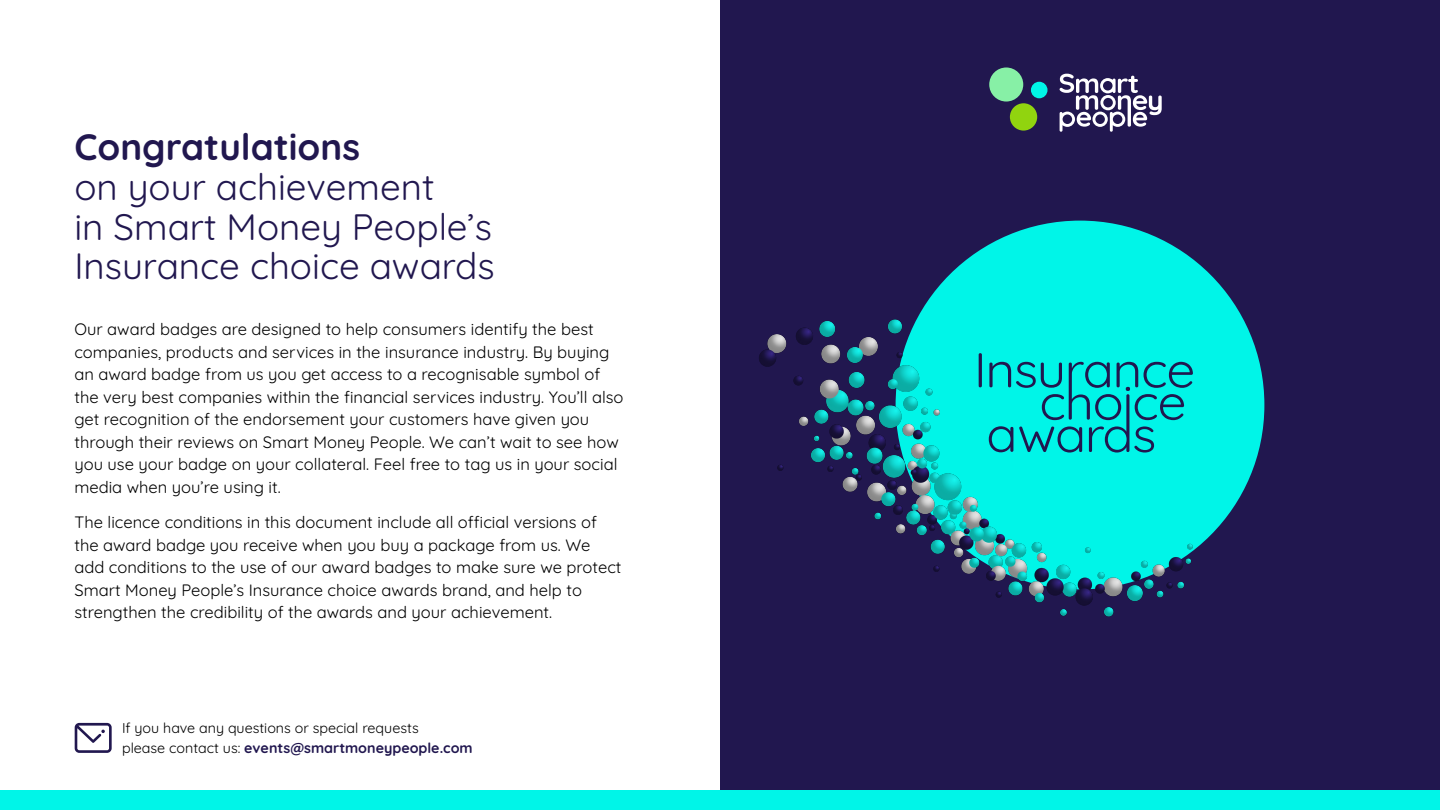
<style>
.page{position:relative;width:1440px;height:810px;background:#fff}
.page>*{position:absolute;margin:0;border:0;box-sizing:border-box;transform-origin:0 0}
.t1{font:36.75px/39.8px "Quicksand";color:#21174f}
.t2{font:700 36.75px "Quicksand";color:#21174f}
.t3{font:16.5px/22.5px "Quicksand";color:#000}
.t4{font:14.25px/20.2px "Quicksand";color:#000}
.s1{font-weight:700;color:#21174f}
</style>
<div class="page">
<div style="left:720px;top:0;width:720px;height:810px;background:#21174f"></div>
<div style="left:0;top:790px;width:1440px;height:20px;background:#00f5e8"></div>
<svg style="left:1060px;top:74px;width:102px;height:58px"></svg>
<div style="left:1031px;top:82px;width:16px;height:16px;background:#00f5e8;border-radius:50%"></div>
<div style="left:1010px;top:103px;width:27px;height:28px;background:#91d40f;border-radius:50%"></div>
<div style="left:989px;top:68px;width:34px;height:34px;background:#87f0a6;border-radius:50%"></div>
<div style="left:896px;top:221px;width:368px;height:368px;background:#00f5e8;border-radius:50%"></div>
<svg style="left:75px;top:723px;width:37px;height:30px"></svg>
<img style="left:759px;top:304px;width:444px;height:313px">
<h1 class="t2" style="left:74px;top:119px;width:287px">Congratulations</h1>
<h1 class="t1" style="left:74px;top:163px;width:422px">on your achievement<br>in Smart Money People’s<br>Insurance choice awards</h1>
<p class="t3" style="left:74px;top:317px;width:551px">Our award badges are designed to help consumers identify the best companies, products and services in the insurance industry. By buying an award badge from us you get access to a recognisable symbol of the very best companies within the financial services industry. You’ll also get recognition of the endorsement your customers have given you through their reviews on Smart Money People. We can’t wait to see how you use your badge on your collateral. Feel free to tag us in your social media when you’re using it.</p>
<p class="t3" style="left:74px;top:509px;width:549px">The licence conditions in this document include all official versions of the award badge you receive when you buy a package from us. We add conditions to the use of our award badges to make sure we protect Smart Money People’s Insurance choice awards brand, and help to strengthen the credibility of the awards and your achievement.</p>
<p class="t4" style="left:122px;top:716px;width:352px">If you have any questions or special requests<br>please contact us: <span class="s1">events@smartmoneypeople.com</span></p>
</div>
